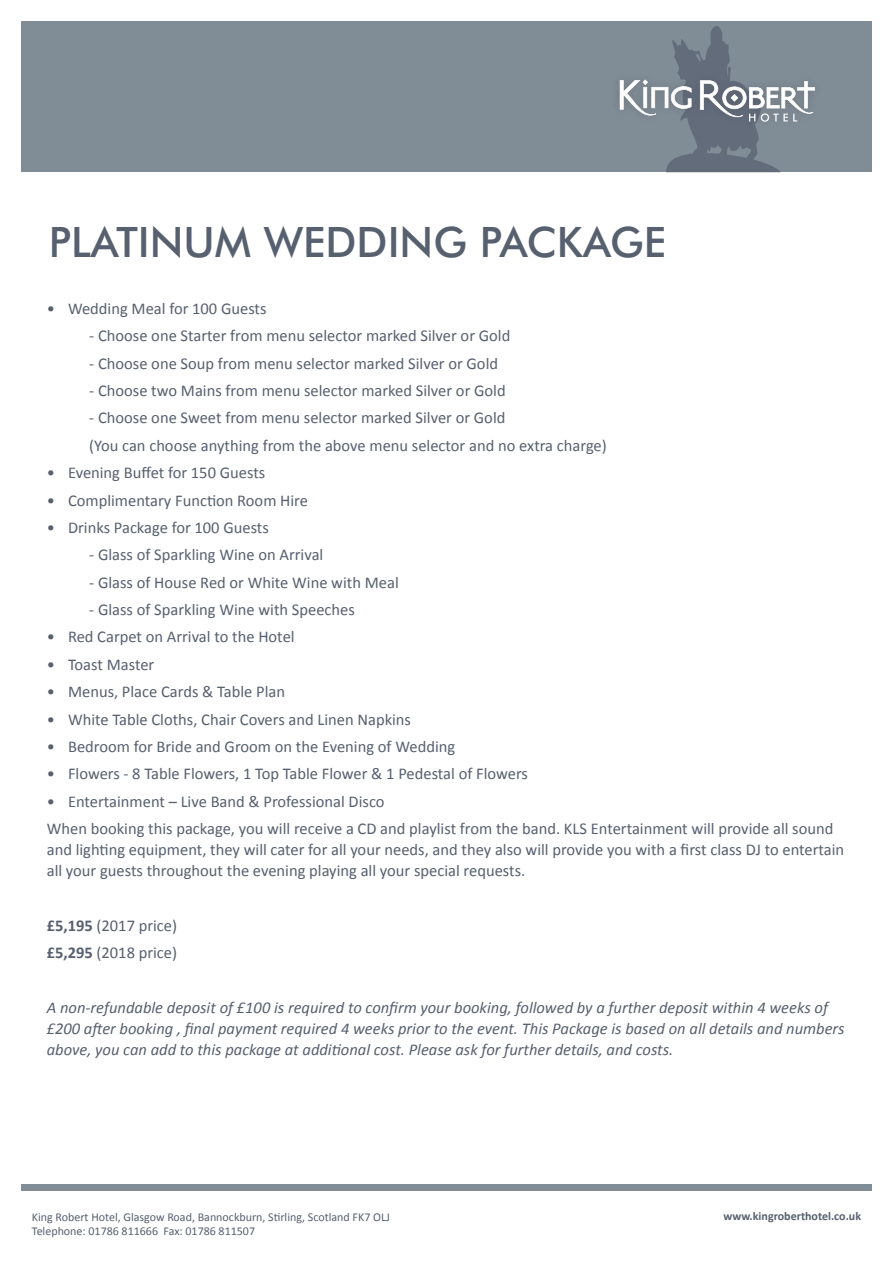
<style>
.page{position:relative;width:893px;height:1263px;background:#fff}
.page>*{position:absolute;margin:0;border:0;box-sizing:border-box;transform-origin:0 0}
.t1{font:500 42px "Futura BT";color:#57606f}
.t2{font:16.5px/27.3px "Calibri";color:#57606f}
.t3{font:italic 16.5px/21px "Calibri";color:#57606f}
.t4{font:12px/14.4px "Calibri";color:#57606f}
.t5{font:700 12px "Calibri";color:#57606f}
.s1{font-weight:700}
</style>
<div class="page">
<div style="left:21px;top:1184px;width:851px;height:7px;background:#808c96"></div>
<div style="left:21px;top:21px;width:851px;height:151px;background:#808c96"></div>
<svg style="left:620px;top:26px;width:195px;height:146px"></svg>
<h1 class="t1" style="left:49px;top:217px;width:619px">PLATINUM WEDDING PACKAGE</h1>
<p class="t2" style="left:47px;top:295px;width:221px">• Wedding Meal for 100 Guests</p>
<p class="t2" style="left:89px;top:322px;width:423px">- Choose one Starter from menu selector marked Silver or Gold</p>
<p class="t2" style="left:89px;top:350px;width:410px">- Choose one Soup from menu selector marked Silver or Gold</p>
<p class="t2" style="left:89px;top:377px;width:418px">- Choose two Mains from menu selector marked Silver or Gold</p>
<p class="t2" style="left:89px;top:404px;width:519px">- Choose one Sweet from menu selector marked Silver or Gold<br>(You can choose anything from the above menu selector and no extra charge)</p>
<p class="t2" style="left:47px;top:459px;width:220px">• Evening Buffet for 150 Guests</p>
<p class="t2" style="left:47px;top:486px;width:263px">• Complimentary Function Room Hire</p>
<p class="t2" style="left:47px;top:514px;width:224px">• Drinks Package for 100 Guests</p>
<p class="t2" style="left:89px;top:541px;width:236px">- Glass of Sparkling Wine on Arrival</p>
<p class="t2" style="left:89px;top:569px;width:311px">- Glass of House Red or White Wine with Meal</p>
<p class="t2" style="left:89px;top:596px;width:267px">- Glass of Sparkling Wine with Speeches</p>
<p class="t2" style="left:47px;top:623px;width:249px">• Red Carpet on Arrival to the Hotel</p>
<p class="t2" style="left:47px;top:651px;width:109px">• Toast Master</p>
<p class="t2" style="left:47px;top:678px;width:240px">• Menus, Place Cards &amp; Table Plan</p>
<p class="t2" style="left:47px;top:705px;width:366px">• White Table Cloths, Chair Covers and Linen Napkins</p>
<p class="t2" style="left:47px;top:733px;width:410px">• Bedroom for Bride and Groom on the Evening of Wedding</p>
<p class="t2" style="left:47px;top:760px;width:483px">• Flowers - 8 Table Flowers, 1 Top Table Flower &amp; 1 Pedestal of Flowers</p>
<p class="t2" style="left:47px;top:788px;width:788px">• Entertainment – Live Band &amp; Professional Disco<br>When booking this package, you will receive a CD and playlist from the band. KLS Entertainment will provide all sound</p>
<p class="t2" style="left:47px;top:839px;width:799px;line-height:21px">and lighting equipment, they will cater for all your needs, and they also will provide you with a first class DJ to entertain all your guests throughout the evening playing all your special requests.</p>
<p class="t2" style="left:47px;top:912px;width:132px"><span class="s1">£5,195</span> (2017 price) <span class="s1">£5,295</span> (2018 price)</p>
<p class="t3" style="left:47px;top:996px;width:799px">A non-refundable deposit of £100 is required to confirm your booking, followed by a further deposit within 4 weeks of £200 after booking , final payment required 4 weeks prior to the event. This Package is based on all details and numbers above, you can add to this package at additional cost. Please ask for further details, and costs.</p>
<p class="t4" style="left:32px;top:1209px;width:360px">King Robert Hotel, Glasgow Road, Bannockburn, Stirling, Scotland FK7 OLJ<br>Telephone: 01786 811666 Fax: 01786 811507</p>
<p class="t5" style="left:723px;top:1208px;width:139px">www.kingroberthotel.co.uk</p>
</div>
